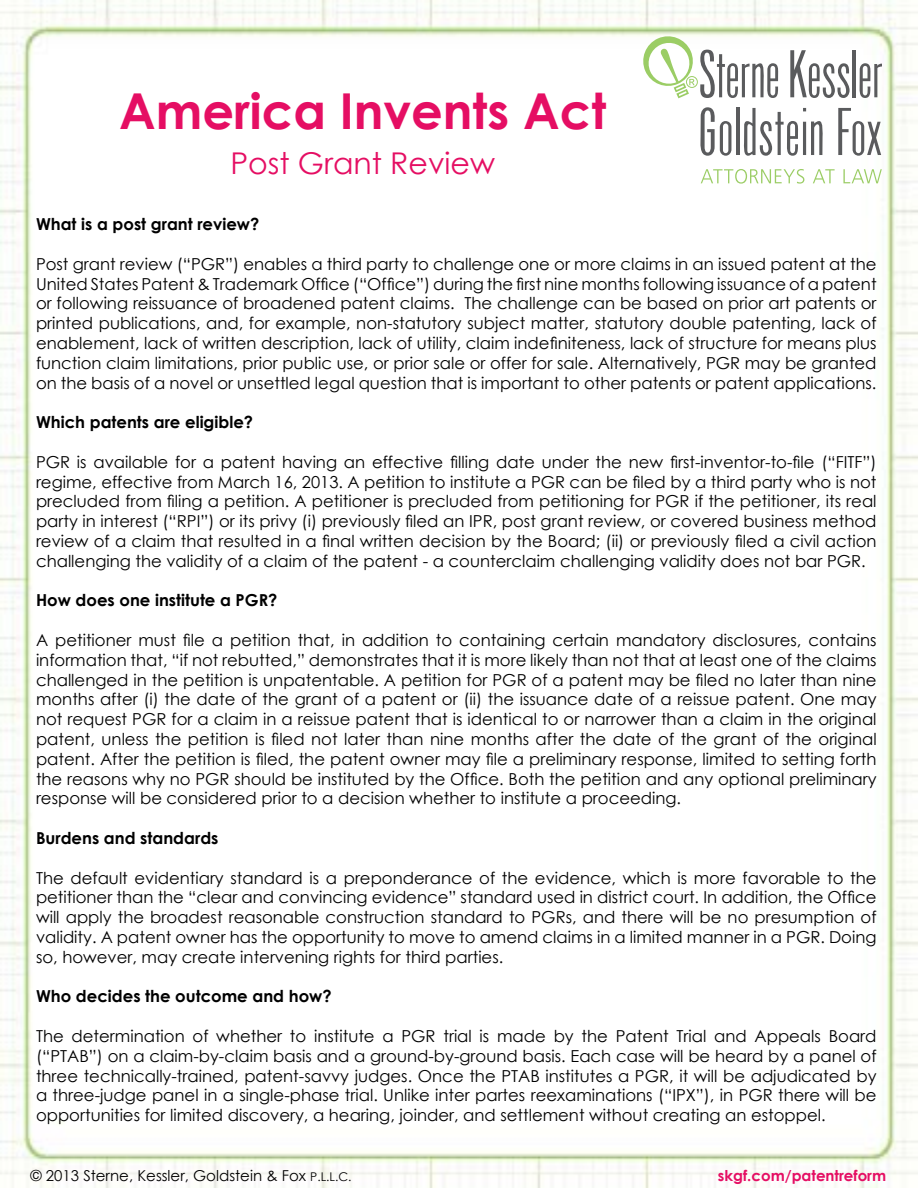
<style>
.page{position:relative;width:918px;height:1188px;background:#fff}
.page>*{position:absolute;margin:0;border:0;box-sizing:border-box;transform-origin:0 0}
.t1{font:700 49.5px "Century Gothic";color:#e50e63}
.t2{font:30px "Century Gothic";color:#e50e63}
.t3{font:16.5px/19.8px "Century Gothic";color:#000;text-align:justify}
.t4{font:700 16.5px "Century Gothic";color:#000}
.t5{font:15px "Century Gothic";color:#000}
.t6{font:700 15px "Century Gothic";color:#e50e63}
.s1{font-size:12px}
</style>
<div class="page">
<img style="left:0;top:0;width:918px;height:1188px">
<svg style="left:701px;top:169px;width:103px;height:15px"></svg>
<svg style="left:813px;top:169px;width:22px;height:14px"></svg>
<svg style="left:843px;top:169px;width:39px;height:14px"></svg>
<svg style="left:643px;top:36px;width:135px;height:63px"></svg>
<svg style="left:790px;top:50px;width:60px;height:48px"></svg>
<hr style="left:853px;top:50px;width:3px;height:47px;background:#5a5b5d">
<svg style="left:858px;top:63px;width:24px;height:35px"></svg>
<svg style="left:699px;top:107px;width:32px;height:49px"></svg>
<hr style="left:736px;top:108px;width:3px;height:47px;background:#5a5b5d">
<svg style="left:743px;top:108px;width:80px;height:48px"></svg>
<svg style="left:838px;top:108px;width:43px;height:48px"></svg>
<h1 class="t1" style="left:119px;top:73px;width:489px">America Invents Act</h1>
<h2 class="t2" style="left:230px;top:142px;width:266px">Post Grant Review</h2>
<p class="t4" style="left:36px;top:212px;width:225px">What is a post grant review?</p>
<p class="t3" style="left:36px;top:254px;width:842px">Post grant review (“PGR”) enables a third party to challenge one or more claims in an issued patent at the United States Patent &amp; Trademark Office (“Office”) during the first nine months following issuance of a patent or following reissuance of broadened patent claims. The challenge can be based on prior art patents or printed publications, and, for example, non-statutory subject matter, statutory double patenting, lack of enablement, lack of written description, lack of utility, claim indefiniteness, lack of structure for means plus function claim limitations, prior public use, or prior sale or offer for sale. Alternatively, PGR may be granted on the basis of a novel or unsettled legal question that is important to other patents or patent applications.</p>
<p class="t4" style="left:36px;top:410px;width:219px">Which patents are eligible?</p>
<p class="t3" style="left:36px;top:452px;width:842px">PGR is available for a patent having an effective filling date under the new first-inventor-to-file (“FITF”) regime, effective from March 16, 2013. A petition to institute a PGR can be filed by a third party who is not precluded from filing a petition. A petitioner is precluded from petitioning for PGR if the petitioner, its real party in interest (“RPI”) or its privy (i) previously filed an IPR, post grant review, or covered business method review of a claim that resulted in a final written decision by the Board; (ii) or previously filed a civil action challenging the validity of a claim of the patent - a counterclaim challenging validity does not bar PGR.</p>
<p class="t4" style="left:36px;top:588px;width:243px">How does one institute a PGR?</p>
<p class="t3" style="left:36px;top:630px;width:842px">A petitioner must file a petition that, in addition to containing certain mandatory disclosures, contains information that, “if not rebutted,” demonstrates that it is more likely than not that at least one of the claims challenged in the petition is unpatentable. A petition for PGR of a patent may be filed no later than nine months after (i) the date of the grant of a patent or (ii) the issuance date of a reissue patent. One may not request PGR for a claim in a reissue patent that is identical to or narrower than a claim in the original patent, unless the petition is filed not later than nine months after the date of the grant of the original patent. After the petition is filed, the patent owner may file a preliminary response, limited to setting forth the reasons why no PGR should be instituted by the Office. Both the petition and any optional preliminary response will be considered prior to a decision whether to institute a proceeding.</p>
<p class="t4" style="left:36px;top:825px;width:184px">Burdens and standards</p>
<p class="t3" style="left:36px;top:867px;width:842px">The default evidentiary standard is a preponderance of the evidence, which is more favorable to the petitioner than the “clear and convincing evidence” standard used in district court. In addition, the Office will apply the broadest reasonable construction standard to PGRs, and there will be no presumption of validity. A patent owner has the opportunity to move to amend claims in a limited manner in a PGR. Doing so, however, may create intervening rights for third parties.</p>
<p class="t4" style="left:36px;top:984px;width:297px">Who decides the outcome and how?</p>
<p class="t3" style="left:36px;top:1026px;width:842px">The determination of whether to institute a PGR trial is made by the Patent Trial and Appeals Board (“PTAB”) on a claim-by-claim basis and a ground-by-ground basis. Each case will be heard by a panel of three technically-trained, patent-savvy judges. Once the PTAB institutes a PGR, it will be adjudicated by a three-judge panel in a single-phase trial. Unlike inter partes reexaminations (“IPX”), in PGR there will be opportunities for limited discovery, a hearing, joinder, and settlement without creating an estoppel.</p>
<p class="t5" style="left:31px;top:1165px;width:322px">© 2013 Sterne, Kessler, Goldstein &amp; Fox <span class="s1">P.L.L.C.</span></p>
<p class="t6" style="left:718px;top:1164px;width:170px">skgf.com/patentreform</p>
</div>
